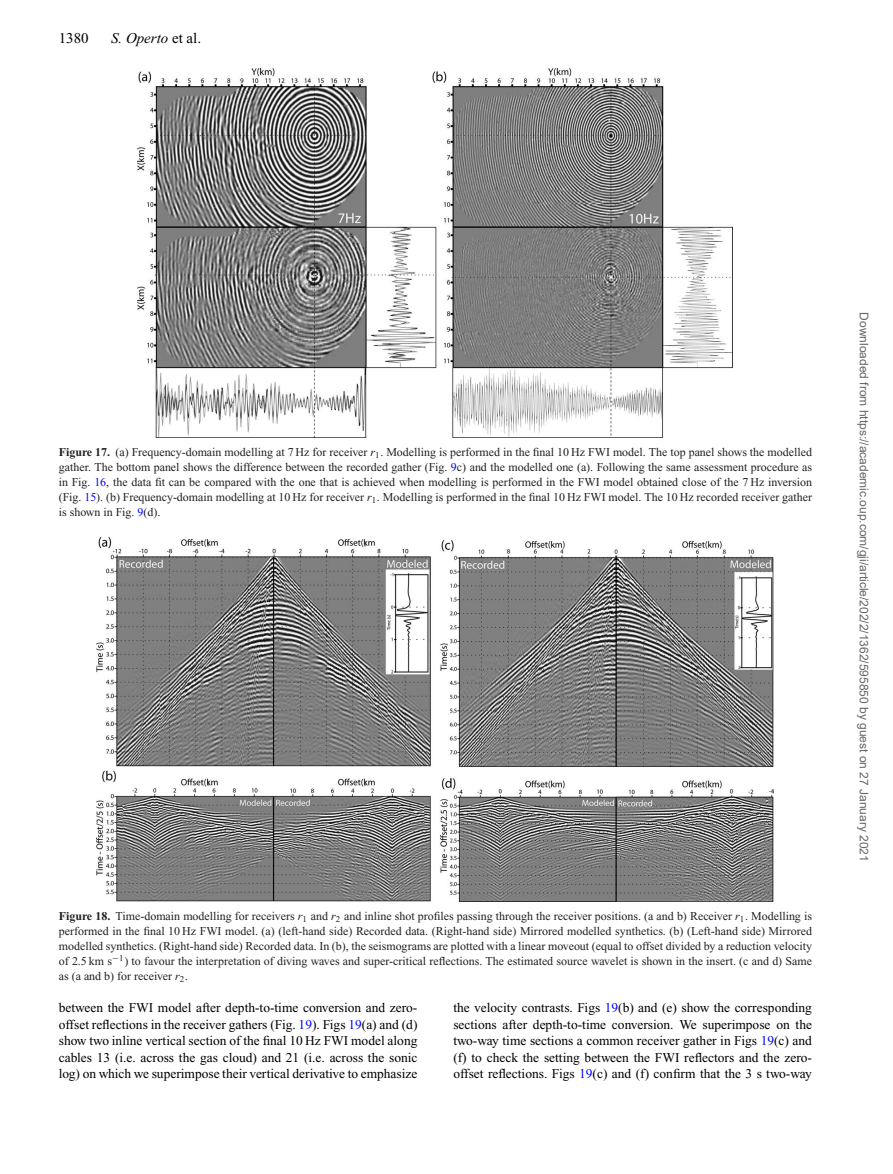
<style>
.page{position:relative;width:893px;height:1174px;background:#fff}
.page>*{position:absolute;margin:0;border:0;box-sizing:border-box;transform-origin:0 0}
.t1{font:italic 15px "Times New Roman";color:#000}
.t2{font:15px "Times New Roman";color:#000}
.t3{font:13.5px/16.5px "Times New Roman";color:#000;text-align:justify}
.t4{font:12px/15px "Times New Roman";color:#231f20;text-align:justify}
.t5{font:12px "Arial";color:#666}
.s1{font-style:normal}
.s2{font-weight:700}
.s3{font-style:italic}
.s4{color:#00f}
</style>
<div class="page">
<img style="left:138px;top:69px;width:595px;height:368px">
<img style="left:97px;top:537px;width:677px;height:364px">
<p class="t2" style="left:59px;top:33px;width:31px">1380</p>
<p class="t1" style="left:111px;top:33px;width:92px">S. Operto <span class="s1">et al.</span></p>
<p class="t4" style="left:59px;top:446px;width:755px"><span class="s2">Figure 17.</span> (a) Frequency-domain modelling at 7 Hz for receiver <span class="s3">r</span><sub>1</sub>. Modelling is performed in the final 10 Hz FWI model. The top panel shows the modelled gather. The bottom panel shows the difference between the recorded gather (Fig. <span class="s4">9</span>c) and the modelled one (a). Following the same assessment procedure as in Fig. <span class="s4">16</span>, the data fit can be compared with the one that is achieved when modelling is performed in the FWI model obtained close of the 7 Hz inversion (Fig. <span class="s4">15</span>). (b) Frequency-domain modelling at 10 Hz for receiver <span class="s3">r</span><sub>1</sub>. Modelling is performed in the final 10 Hz FWI model. The 10 Hz recorded receiver gather is shown in Fig. <span class="s4">9</span>(d).</p>
<p class="t4" style="left:59px;top:909px;width:755px"><span class="s2">Figure 18.</span> Time-domain modelling for receivers <span class="s3">r</span><sub>1</sub> and <span class="s3">r</span><sub>2</sub> and inline shot profiles passing through the receiver positions. (a and b) Receiver <span class="s3">r</span><sub>1</sub>. Modelling is performed in the final 10 Hz FWI model. (a) (left-hand side) Recorded data. (Right-hand side) Mirrored modelled synthetics. (b) (Left-hand side) Mirrored modelled synthetics. (Right-hand side) Recorded data. In (b), the seismograms are plotted with a linear moveout (equal to offset divided by a reduction velocity of 2.5 km s<sup>−</sup><sup>1</sup>) to favour the interpretation of diving waves and super-critical reflections. The estimated source wavelet is shown in the insert. (c and d) Same as (a and b) for receiver <span class="s3">r</span><sub>2</sub>.</p>
<p class="t3" style="left:59px;top:1000px;width:360px">between the FWI model after depth-to-time conversion and zero&shy;offset reflections in the receiver gathers (Fig. <span class="s4">19</span>). Figs <span class="s4">19</span>(a) and (d) show two inline vertical section of the final 10 Hz FWI model along cables 13 (i.e. across the gas cloud) and 21 (i.e. across the sonic log) on which we superimpose their vertical derivative to emphasize</p>
<p class="t3" style="left:453px;top:1000px;width:360px">the velocity contrasts. Figs <span class="s4">19</span>(b) and (e) show the corresponding sections after depth-to-time conversion. We superimpose on the two-way time sections a common receiver gather in Figs <span class="s4">19</span>(c) and (f) to check the setting between the FWI reflectors and the zero&shy;offset reflections. Figs <span class="s4">19</span>(c) and (f) confirm that the 3 s two-way</p>
<p class="t5" style="left:868px;top:312px;width:551px;rotate:90deg">Downloaded from https://academic.oup.com/gji/article/202/2/1362/595850 by guest on 27 January 2021</p>
</div>
